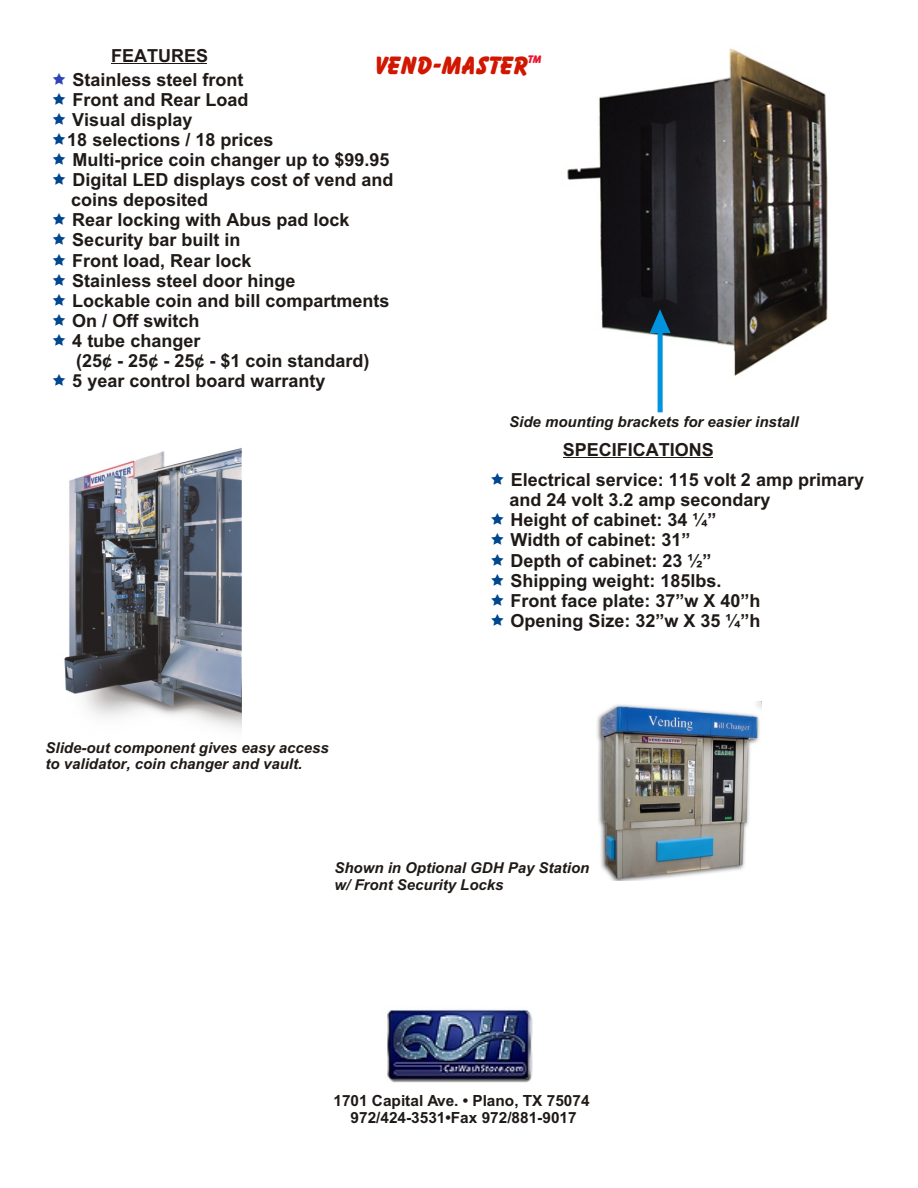
<style>
.page{position:relative;width:918px;height:1188px;background:#fff}
.page>*{position:absolute;margin:0;border:0;box-sizing:border-box;transform-origin:0 0}
.t1{font:24px "Balloon";color:#d11700}
.t2{font:700 18px/20.1px "Arial";color:#1f1a17}
.t3{font:700 15.45px/17.2px "Arial";color:#1f1a17;text-align:center}
.t4{font:italic 700 15px/16.8px "Arial";color:#1f1a17}
.t5{font:10.5px "Balloon";color:#e8122e}
</style>
<div class="page">
<img style="left:64px;top:448px;width:177px;height:282px">
<img style="left:567px;top:48px;width:261px;height:328px">
<hr style="left:111px;top:63px;width:96px;height:1px;background:#1f1a17">
<hr style="left:563px;top:457px;width:149px;height:1px;background:#1f1a17">
<img style="left:597px;top:701px;width:164px;height:179px">
<img style="left:387px;top:1009px;width:146px;height:74px">
<svg style="left:650px;top:309px;width:21px;height:67px"></svg>
<p class="t2" style="left:72px;top:45px;width:173px;line-height:23.9px;text-align:center">FEATURES<br>Stainless steel front</p>
<p class="t2" style="left:72px;top:111px;width:122px">Visual display</p>
<p class="t2" style="left:67px;top:131px;width:208px">18 selections / 18 prices</p>
<p class="t2" style="left:72px;top:151px;width:319px">Multi-price coin changer up to $99.95</p>
<p class="t2" style="left:72px;top:171px;width:323px">Digital LED displays cost of vend and</p>
<p class="t2" style="left:71px;top:192px;width:139px">coins deposited</p>
<p class="t2" style="left:72px;top:212px;width:279px">Rear locking with Abus pad lock</p>
<p class="t2" style="left:72px;top:232px;width:170px">Security bar built in</p>
<p class="t2" style="left:72px;top:252px;width:181px">Front load, Rear lock</p>
<p class="t2" style="left:72px;top:272px;width:225px">Stainless steel door hinge</p>
<p class="t2" style="left:72px;top:292px;width:319px">Lockable coin and bill compartments</p>
<p class="t2" style="left:72px;top:312px;width:129px">On / Off switch</p>
<p class="t2" style="left:72px;top:332px;width:130px">4 tube changer</p>
<p class="t2" style="left:76px;top:352px;width:295px">(25¢ - 25¢ - 25¢ - $1 coin standard)</p>
<p class="t2" style="left:72px;top:372px;width:255px">5 year control board warranty</p>
<p class="t5" style="left:527px;top:52px;width:15px">TM</p>
<h1 class="t1" style="left:373px;top:50px;width:155px">VEND-MASTER</h1>
<p class="t2" style="left:72px;top:91px;width:178px">Front and Rear Load</p>
<p class="t4" style="left:509px;top:414px;width:291px">Side mounting brackets for easier install</p>
<p class="t4" style="left:46px;top:740px;width:285px">Slide-out component gives easy access to validator, coin changer and vault.</p>
<p class="t2" style="left:511px;top:436px;width:355px;line-height:30.3px;text-indent:52px">SPECIFICATIONS<br>Electrical service: 115 volt 2 amp primary</p>
<p class="t2" style="left:509px;top:491px;width:263px">and 24 volt 3.2 amp secondary<br>Height of cabinet: 34 ¼”<br>Width of cabinet: 31”<br>Depth of cabinet: 23 ½”<br>Shipping weight: 185lbs.<br>Front face plate: 37”w X 40”h<br>Opening Size: 32”w X 35 ¼”h</p>
<p class="t4" style="left:334px;top:861px;width:257px">Shown in Optional GDH Pay Station w/ Front Security Locks</p>
<p class="t3" style="left:333px;top:1094px;width:258px">1701 Capital Ave. • Plano, TX 75074<br>972/424-3531•Fax 972/881-9017</p>
</div>
